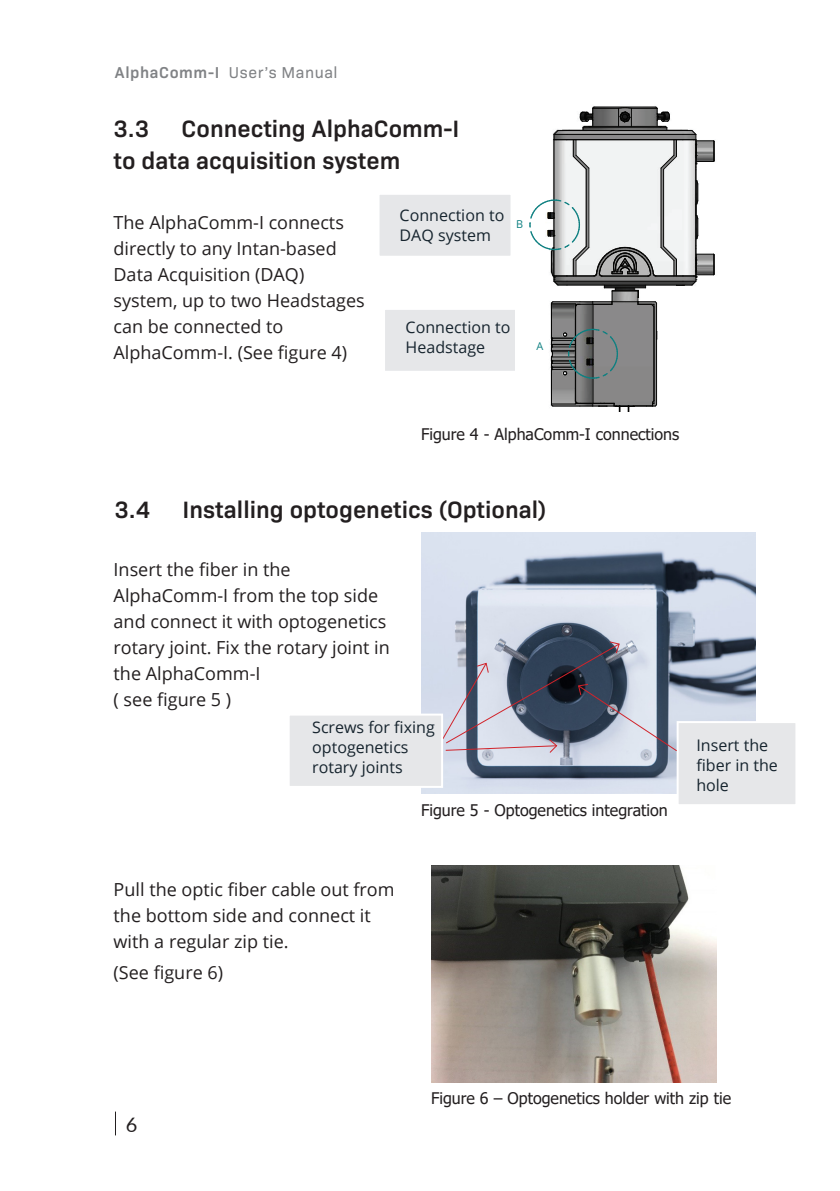
<style>
.page{position:relative;width:840px;height:1191px;background:#fff}
.page>*{position:absolute;margin:0;border:0;box-sizing:border-box;transform-origin:0 0}
.t1{font:600 24px/32px "Bio Sans";color:#231f20}
.t2{font:20px "Lato";color:#231f20}
._1_1text{font:18px/26px "Open Sans";color:#231f20}
._1_1_title{font:18px/26px "Open Sans";color:#231f20}
.Body_Text{font:16px/20px "Open Sans";color:#16242e}
.t3{font:16px "Tahoma";color:#231f20}
.t4{font:16px "Bio Sans";letter-spacing:.035em;color:#808285}
.t5{font:10.8px "Open Sans";color:#0e8081}
.s1{font-weight:600}
</style>
<div class="page">
<svg style="left:115px;top:1111px;width:1px;height:24px"></svg>
<img style="left:554px;top:170px;width:143px;height:10px">
<hr style="left:553px;top:140px;width:1px;height:136px;background:#050504">
<hr style="left:660px;top:168px;width:1px;height:79px;background:#050504">
<hr style="left:662px;top:169px;width:1px;height:77px;background:#050504">
<hr style="left:588px;top:168px;width:1px;height:79px;background:#050504">
<hr style="left:585px;top:169px;width:1px;height:77px;background:#050504">
<hr style="left:695px;top:170px;width:1px;height:76px;background:#050504">
<svg style="left:553px;top:106px;width:162px;height:64px"></svg>
<svg style="left:529px;top:180px;width:186px;height:232px"></svg>
<img style="left:431px;top:865px;width:284px;height:217px">
<img style="left:421px;top:533px;width:334px;height:260px">
<div style="left:383px;top:308px;width:133px;height:65px;background:#e6e7e9;border:2px solid #fff"></div>
<div style="left:377px;top:193px;width:135px;height:65px;background:#e6e7e9;border:2px solid #fff"></div>
<div style="left:676px;top:721px;width:121px;height:85px;background:#e6e7e9;border:2px solid #fff"></div>
<svg style="left:441px;top:640px;width:236px;height:114px"></svg>
<div style="left:287px;top:713px;width:156px;height:75px;background:#e6e7e9;border:2px solid #fff"></div>
<p class="t4" style="left:115px;top:60px;width:224px"><span class="s1">AlphaComm-I</span> User’s Manual</p>
<p class="t1" style="left:113px;top:110px;width:347px;text-indent:68px">Connecting AlphaComm-I to data acquisition system</p>
<p class="t1" style="left:113px;top:110px;width:37px">3.3</p>
<p class="_1_1_title" style="left:113px;top:209px;width:253px">The AlphaComm-I connects directly to any Intan-based<br>Data Acquisition (DAQ) system, up to two Headstages can be connected to<br>AlphaComm-I. (See figure 4)</p>
<p class="Body_Text" style="left:399px;top:204px;width:106px">Connection to<br>DAQ system</p>
<p class="t5" style="left:515px;top:217px;width:9px">B</p>
<p class="Body_Text" style="left:405px;top:316px;width:106px">Connection to<br>Headstage</p>
<p class="t5" style="left:536px;top:338px;width:8px">A</p>
<p class="t3" style="left:421px;top:423px;width:260px">Figure 4 - AlphaComm-I connections</p>
<p class="t1" style="left:114px;top:492px;width:37px">3.4</p>
<p class="t1" style="left:182px;top:492px;width:365px">Installing optogenetics (Optional)</p>
<p class="_1_1text" style="left:114px;top:555px;width:278px">Insert the fiber in the<br>AlphaComm-I from the top side and connect it with optogenetics rotary joint. Fix the rotary joint in the AlphaComm-I<br>( see figure 5 )</p>
<p class="Body_Text" style="left:312px;top:716px;width:124px">Screws for fixing optogenetics rotary joints</p>
<p class="_1_1text" style="left:114px;top:875px;width:282px">Pull the optic fiber cable out from the bottom side and connect it with a regular zip tie.</p>
<p class="_1_1text" style="left:114px;top:959px;width:111px">(See figure 6)</p>
<p class="t3" style="left:421px;top:799px;width:248px">Figure 5 - Optogenetics integration</p>
<p class="Body_Text" style="left:696px;top:735px;width:83px">Insert the fiber in the hole</p>
<p class="t2" style="left:126px;top:1110px;width:13px">6</p>
<p class="t3" style="left:431px;top:1087px;width:301px">Figure 6 – Optogenetics holder with zip tie</p>
</div>
